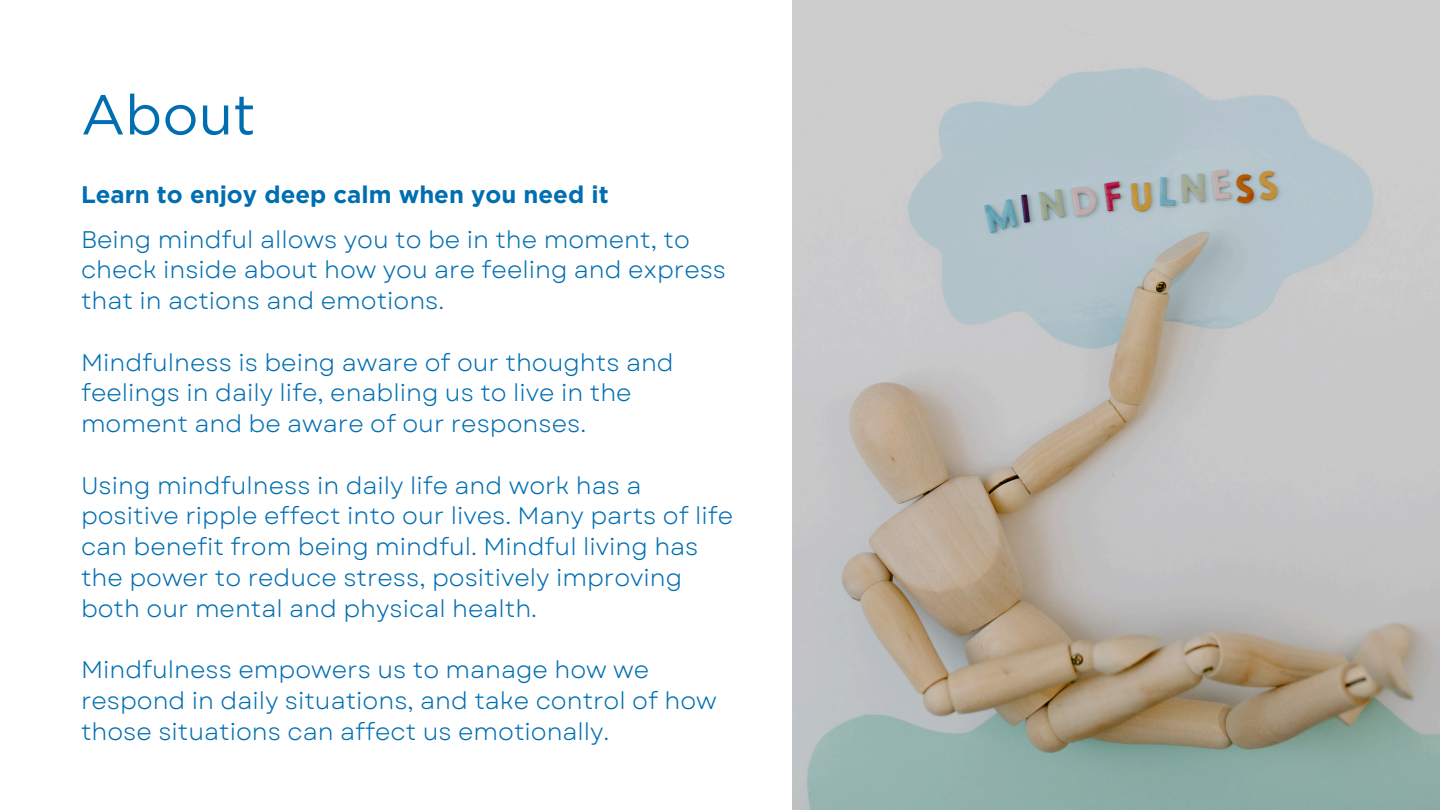
<style>
.page{position:relative;width:1440px;height:810px;background:#fff}
.page>*{position:absolute;margin:0;border:0;box-sizing:border-box;transform-origin:0 0}
.t1{font:56px "Gotham";color:#016eb1}
.t2{font:24px/30.8px "Garet";color:#016eb1}
.t3{font:700 24px "Gotham";color:#016eb1}
</style>
<div class="page">
<img style="left:793px;top:0;width:647px;height:810px">
<h2 class="t1" style="left:81px;top:81px;width:176px">About</h2>
<p class="t3" style="left:81px;top:180px;width:529px">Learn to enjoy deep calm when you need it</p>
<p class="t2" style="left:81px;top:224px;width:647px">Being mindful allows you to be in the moment, to check inside about how you are feeling and express that in actions and emotions.</p>
<p class="t2" style="left:81px;top:347px;width:594px">Mindfulness is being aware of our thoughts and feelings in daily life, enabling us to live in the moment and be aware of our responses.</p>
<p class="t2" style="left:81px;top:470px;width:654px">Using mindfulness in daily life and work has a positive ripple effect into our lives. Many parts of life can benefit from being mindful. Mindful living has the power to reduce stress, positively improving both our mental and physical health.</p>
<p class="t2" style="left:81px;top:654px;width:637px">Mindfulness empowers us to manage how we respond in daily situations, and take control of how those situations can affect us emotionally.</p>
</div>
